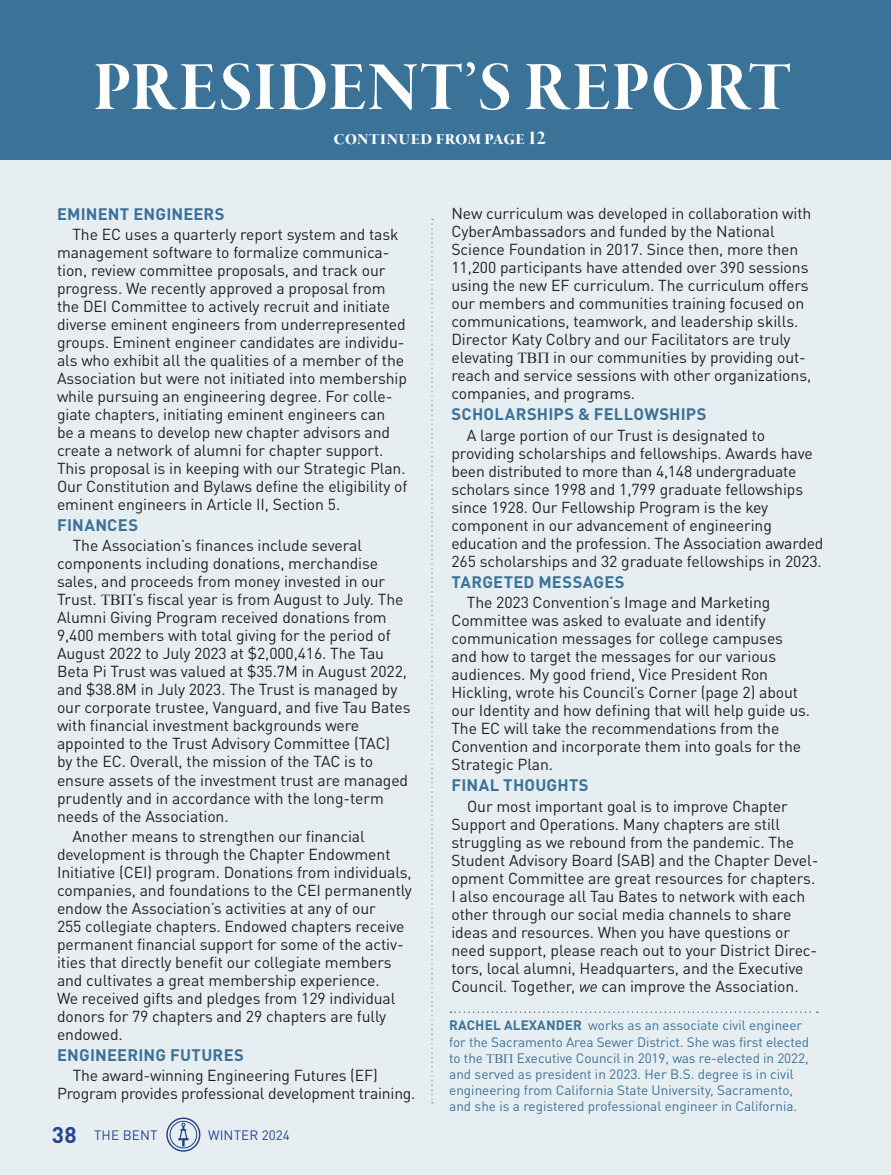
<style>
.page{position:relative;width:891px;height:1175px;background:#fff}
.page>*{position:absolute;margin:0;border:0;box-sizing:border-box;transform-origin:0 0}
.t1{font:72px "Garamond Premr Pro Bd Disp";letter-spacing:.015em;color:#fff}
.t2{font:21px "Garamond Premr Pro Bd Disp";letter-spacing:.01em;color:#fff}
.t3{font:700 16.5px "DIN Pro";letter-spacing:.01em;color:#3b7297}
.t4{font:15.75px/18px "DIN Pro";letter-spacing:-.005em;color:#231f20}
.t5{font:13.5px/16.2px "DIN Pro";color:#3b7297}
.t6{font:13.5px "DIN Pro";letter-spacing:.01em;color:#253f8e}
.s1{font-weight:700;font-size:22.5px}
.s2{font-style:italic}
.s3{font-weight:700}
</style>
<div class="page">
<div style="left:0;top:152px;width:891px;height:1022px;background:#e7eef2"></div>
<div style="left:0;top:0;width:891px;height:160px;background:#3b7297"></div>
<svg style="left:431px;top:219px;width:2px;height:884px"></svg>
<svg style="left:450px;top:1011px;width:368px;height:1px"></svg>
<div style="left:166px;top:1117px;width:34px;height:34px;border:1px solid #204284;border-radius:50%"></div>
<div style="left:170px;top:1121px;width:27px;height:27px;border:1px solid #204284;border-radius:50%"></div>
<svg style="left:178px;top:1122px;width:11px;height:24px"></svg>
<p class="t1" style="left:93px;top:48px;width:700px">PRESIDENT’S REPORT</p>
<p class="t2" style="left:334px;top:126px;width:214px">continued from page 12</p>
<p class="t3" style="left:57px;top:200px;width:169px">EMINENT ENGINEERS</p>
<p class="t4" style="left:57px;top:224px;width:352px;text-indent:15px">The EC uses a quarterly report system and task management software to formalize communica&shy;tion, review committee proposals, and track our progress. We recently approved a proposal from the DEI Committee to actively recruit and initiate diverse eminent engineers from underrepresented groups. Eminent engineer candidates are individu&shy;als who exhibit all the qualities of a member of the Association but were not initiated into membership while pursuing an engineering degree. For colle&shy;giate chapters, initiating eminent engineers can<br>be a means to develop new chapter advisors and create a network of alumni for chapter support.<br>This proposal is in keeping with our Strategic Plan.<br>Our Constitution and Bylaws define the eligibility of eminent engineers in Article II, Section 5.</p>
<p class="t3" style="left:57px;top:511px;width:83px">FINANCES</p>
<p class="t4" style="left:57px;top:535px;width:330px;text-indent:16px">The Association’s finances include several components including donations, merchandise sales, and proceeds from money invested in our Trust.</p>
<p class="t4" style="left:57px;top:589px;width:355px;text-indent:76px">’s fiscal year is from August to July. The Alumni Giving Program received donations from 9,400 members with total giving for the period of August 2022 to July 2023 at $2,000,416. The Tau Beta Pi Trust was valued at $35.7M in August 2022, and $38.8M in July 2023. The Trust is managed by our corporate trustee, Vanguard, and five Tau Bates with financial investment backgrounds were appointed to the Trust Advisory Committee (TAC)<br>by the EC. Overall, the mission of the TAC is to ensure assets of the investment trust are managed prudently and in accordance with the long-term needs of the Association.</p>
<p class="t4" style="left:57px;top:825px;width:357px;text-indent:15px">Another means to strengthen our financial development is through the Chapter Endowment Initiative (CEI) program. Donations from individuals, companies, and foundations to the CEI permanently endow the Association’s activities at any of our<br>255 collegiate chapters. Endowed chapters receive permanent financial support for some of the activ&shy;ities that directly benefit our collegiate members and cultivates a great membership experience.<br>We received gifts and pledges from 129 individual donors for 79 chapters and 29 chapters are fully endowed.</p>
<p class="t3" style="left:57px;top:1041px;width:188px">ENGINEERING FUTURES</p>
<p class="t4" style="left:57px;top:1064px;width:360px;text-indent:16px">The award-winning Engineering Futures (EF)<br>Program provides professional development training.</p>
<p class="t6" style="left:52px;top:1124px;width:107px"><span class="s1">38</span> THE BENT</p>
<p class="t6" style="left:208px;top:1124px;width:83px">WINTER 2024</p>
<p class="t4" style="left:451px;top:203px;width:362px">New curriculum was developed in collaboration with CyberAmbassadors and funded by the National Science Foundation in 2017. Since then, more then 11,200 participants have attended over 390 sessions using the new EF curriculum. The curriculum offers our members and communities training focused on communications, teamwork, and leadership skills.<br>Director Katy Colbry and our Facilitators are truly elevating</p>
<p class="t4" style="left:451px;top:347px;width:361px;text-indent:102px">in our communities by providing out&shy;reach and service sessions with other organizations, companies, and programs.</p>
<p class="t3" style="left:452px;top:401px;width:257px">SCHOLARSHIPS &amp; FELLOWSHIPS</p>
<p class="t4" style="left:451px;top:424px;width:374px;text-indent:15px">A large portion of our Trust is designated to providing scholarships and fellowships. Awards have been distributed to more than 4,148 undergraduate scholars since 1998 and 1,799 graduate fellowships since 1928. Our Fellowship Program is the key component in our advancement of engineering education and the profession. The Association awarded 265 scholarships and 32 graduate fellowships in 2023.</p>
<p class="t3" style="left:452px;top:568px;width:175px">TARGETED MESSAGES</p>
<p class="t4" style="left:451px;top:592px;width:360px;text-indent:15px">The 2023 Convention’s Image and Marketing Committee was asked to evaluate and identify communication messages for college campuses and how to target the messages for our various audiences. My good friend, Vice President Ron Hickling, wrote his Council’s Corner (page 2) about our Identity and how defining that will help guide us.<br>The EC will take the recommendations from the Convention and incorporate them into goals for the Strategic Plan.</p>
<p class="t3" style="left:452px;top:771px;width:139px">FINAL THOUGHTS</p>
<p class="t4" style="left:451px;top:795px;width:368px;text-indent:16px">Our most important goal is to improve Chapter Support and Operations. Many chapters are still struggling as we rebound from the pandemic. The Student Advisory Board (SAB) and the Chapter Devel&shy;opment Committee are great resources for chapters.<br>I also encourage all Tau Bates to network with each other through our social media channels to share ideas and resources. When you have questions or need support, please reach out to your District Direc&shy;tors, local alumni, Headquarters, and the Executive Council. Together, <span class="s2">we</span> can improve the Association.</p>
<p class="t5" style="left:449px;top:1016px;width:361px"><span class="s3">RACHEL ALEXANDER</span> works as an associate civil engineer for the Sacramento Area Sewer District. She was first elected to the</p>
<p class="t5" style="left:449px;top:1048px;width:361px;text-indent:68px">Executive Council in 2019, was re-elected in 2022, and served as president in 2023. Her B.S. degree is in civil engineering from California State University, Sacramento, and she is a registered professional engineer in California.</p>
</div>
